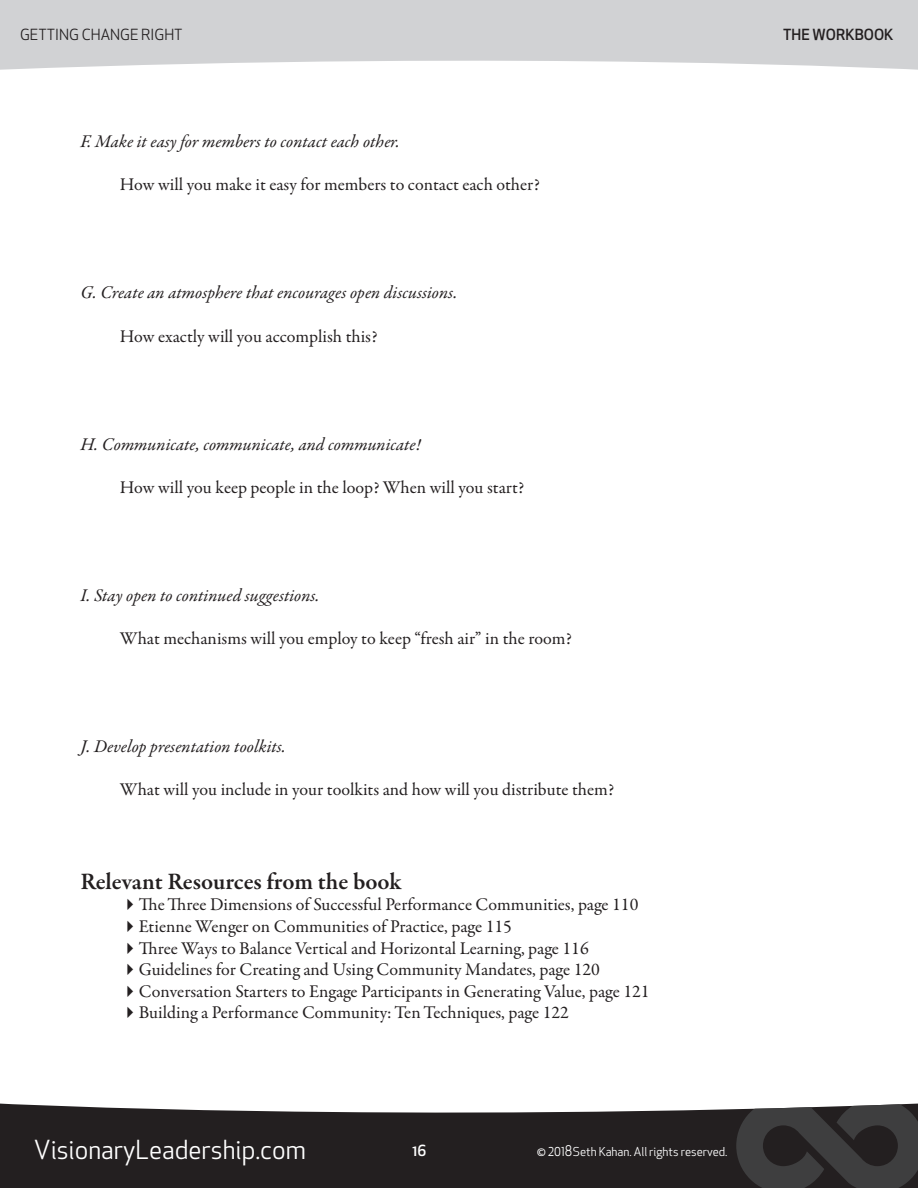
<style>
.page{position:relative;width:918px;height:1188px;background:#fff}
.page>*{position:absolute;margin:0;border:0;box-sizing:border-box;transform-origin:0 0}
.t1{font:25.65px "Apex New";color:#fff}
.t2{font:600 24px "Garamond Premr Pro";color:#231f20}
.t3{font:18px/21.6px "Garamond Premr Pro";color:#231f20}
.t4{font:italic 18px "Garamond Premr Pro";color:#231f20}
.t5{font:15px "Apex New";color:#231f20}
.t6{font:500 15px "Apex New";color:#231f20}
.t7{font:500 15px "Apex New";color:#fff}
.t8{font:12px "Apex New";color:#fff}
.s1{font-size:14.4px}
</style>
<div class="page">
<svg style="left:0;top:0;width:918px;height:70px;fill:#d1d2d4"></svg>
<svg style="left:0;top:1104px;width:736px;height:84px;fill:#231f20"></svg>
<svg style="left:736px;top:1104px;width:182px;height:84px"></svg>
<p class="t5" style="left:20px;top:25px;width:164px">GETTING CHANGE RIGHT</p>
<p class="t6" style="left:783px;top:24px;width:112px">THE WORKBOOK</p>
<p class="t4" style="left:80px;top:130px;width:321px">F. Make it easy for members to contact each other.</p>
<p class="t3" style="left:120px;top:174px;width:421px">How will you make it easy for members to contact each other?</p>
<p class="t4" style="left:80px;top:281px;width:379px">G. Create an atmosphere that encourages open discussions.</p>
<p class="t3" style="left:120px;top:326px;width:259px">How exactly will you accomplish this?</p>
<p class="t4" style="left:80px;top:433px;width:342px">H. Communicate, communicate, and communicate!</p>
<p class="t3" style="left:120px;top:477px;width:406px">How will you keep people in the loop? When will you start?</p>
<p class="t4" style="left:80px;top:584px;width:241px">I. Stay open to continued suggestions.</p>
<p class="t3" style="left:120px;top:628px;width:453px">What mechanisms will you employ to keep “fresh air” in the room?</p>
<p class="t4" style="left:80px;top:735px;width:207px">J. Develop presentation toolkits.</p>
<p class="t3" style="left:120px;top:779px;width:496px">What will you include in your toolkits and how will you distribute them?</p>
<h2 class="t2" style="left:80px;top:867px;width:323px">Relevant Resources from the book</h2>
<p class="t3" style="left:139px;top:894px;width:512px">TheThree Dimensions of Successful Performance Communities, page 110<br>Etienne Wenger on Communities of Practice, page 115<br>Three Ways to Balance Vertical and Horizontal Learning, page 116<br>Guidelines for Creating and Using Community Mandates, page 120<br>Conversation Starters to Engage Participants in Generating Value, page 121<br>Building a Performance Community: TenTechniques, page 122</p>
<h1 class="t1" style="left:34px;top:1133px;width:273px">VisionaryLeadership.com</h1>
<p class="t7" style="left:412px;top:1140px;width:16px">16</p>
<p class="t8" style="left:537px;top:1144px;width:192px">© <span class="s1">2018</span> Seth Kahan. All rights reserved.</p>
</div>
